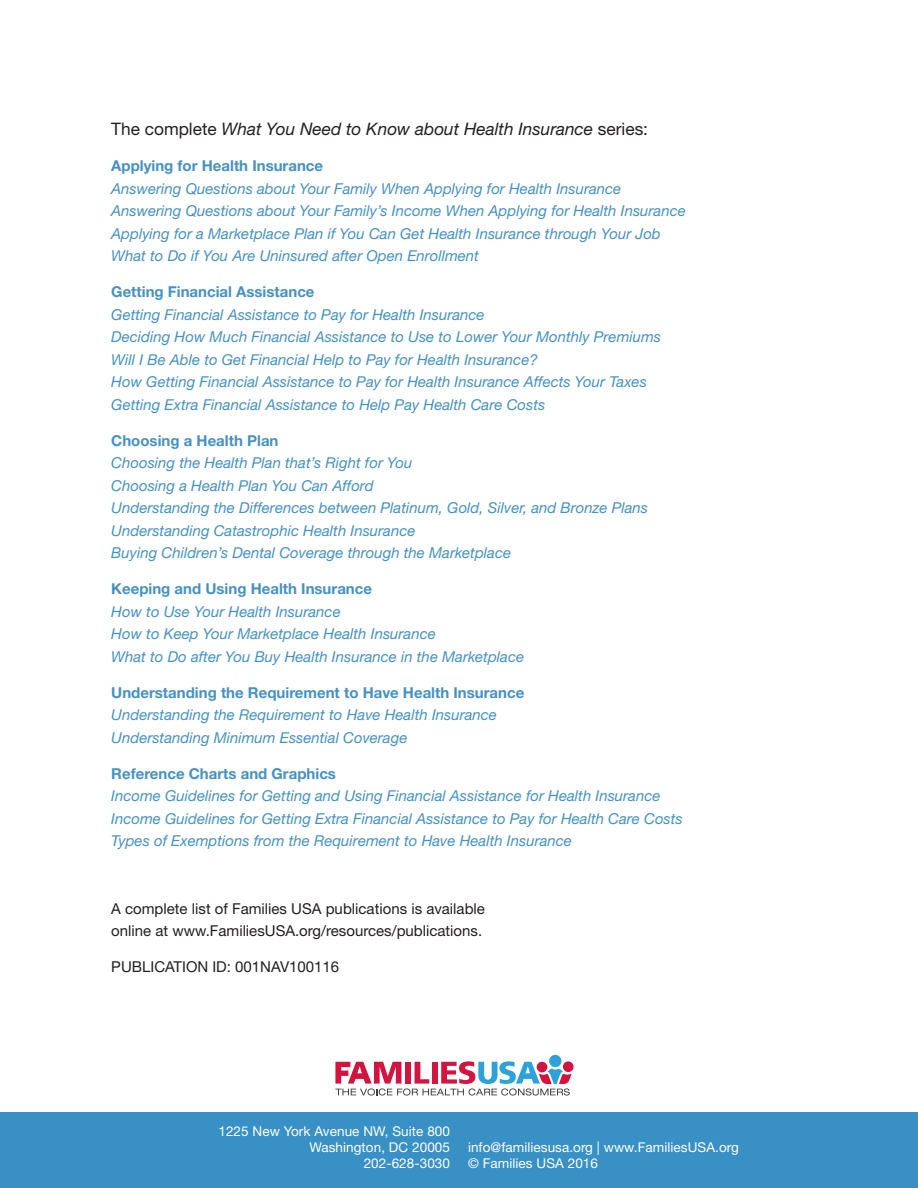
<style>
.page{position:relative;width:918px;height:1188px;background:#fff}
.page>*{position:absolute;margin:0;border:0;box-sizing:border-box;transform-origin:0 0}
.TABLE_BODY{font:italic 17.25px "Helvetica Neue LT Std";color:#231f20}
.TABLE_BODY-2{font:italic 15px/22.5px "Helvetica Neue LT Std";color:#4591c6}
.TABLE_BODY-3{font:15px/22.5px "Helvetica Neue LT Std";color:#231f20}
.BACK_MATTER_FUSA_PUB{font:13.5px/16.2px "Helvetica Neue LT Std";letter-spacing:.005em;color:#fff;text-align:right}
.s1{font-style:normal}
.s2{font-weight:700;font-style:normal}
</style>
<div class="page">
<svg style="left:563px;top:1061px;width:11px;height:11px"></svg>
<div style="left:549px;top:1055px;width:12px;height:12px;background:#2ca1da;border-radius:50%"></div>
<svg style="left:335px;top:1061px;width:237px;height:35px"></svg>
<div style="left:0;top:1112px;width:918px;height:76px;background:#3990c5"></div>
<p class="TABLE_BODY" style="left:111px;top:119px;width:538px"><span class="s1">The complete</span> What You Need to Know about Health Insurance <span class="s1">series:</span></p>
<p class="TABLE_BODY-2" style="left:111px;top:155px;width:576px"><span class="s2">Applying for Health Insurance<br></span>Answering Questions about Your Family When Applying for Health Insurance Answering Questions about Your Family’s Income When Applying for Health Insurance Applying for a Marketplace Plan if You Can Get Health Insurance through Your Job What to Do if You Are Uninsured after Open Enrollment</p>
<p class="TABLE_BODY-2" style="left:111px;top:281px;width:551px"><span class="s2">Getting Financial Assistance<br></span>Getting Financial Assistance to Pay for Health Insurance<br>Deciding How Much Financial Assistance to Use to Lower Your Monthly Premiums Will I Be Able to Get Financial Help to Pay for Health Insurance?<br>How Getting Financial Assistance to Pay for Health Insurance Affects Your Taxes Getting Extra Financial Assistance to Help Pay Health Care Costs</p>
<p class="TABLE_BODY-2" style="left:111px;top:429px;width:538px"><span class="s2">Choosing a Health Plan<br></span>Choosing the Health Plan that’s Right for You<br>Choosing a Health Plan You Can Afford<br>Understanding the Differences between Platinum, Gold, Silver, and Bronze Plans Understanding Catastrophic Health Insurance<br>Buying Children’s Dental Coverage through the Marketplace</p>
<p class="TABLE_BODY-2" style="left:111px;top:578px;width:414px"><span class="s2">Keeping and Using Health Insurance<br></span>How to Use Your Health Insurance<br>How to Keep Your Marketplace Health Insurance<br>What to Do after You Buy Health Insurance in the Marketplace</p>
<p class="TABLE_BODY-2" style="left:111px;top:681px;width:415px"><span class="s2">Understanding the Requirement to Have Health Insurance<br></span>Understanding the Requirement to Have Health Insurance<br>Understanding Minimum Essential Coverage</p>
<p class="TABLE_BODY-2" style="left:111px;top:762px;width:573px"><span class="s2">Reference Charts and Graphics<br></span>Income Guidelines for Getting and Using Financial Assistance for Health Insurance Income Guidelines for Getting Extra Financial Assistance to Pay for Health Care Costs Types of Exemptions from the Requirement to Have Health Insurance</p>
<p class="TABLE_BODY-3" style="left:111px;top:897px;width:375px">A complete list of Families USA publications is available online at www.FamiliesUSA.org/resources/publications.</p>
<p class="TABLE_BODY-3" style="left:111px;top:955px;width:229px">PUBLICATION ID: 001NAV100116</p>
<p class="BACK_MATTER_FUSA_PUB" style="left:218px;top:1122px;width:233px">1225 New York Avenue NW, Suite 800<br>Washington, DC 20005<br>202-628-3030</p>
<p class="BACK_MATTER_FUSA_PUB" style="left:468px;top:1139px;width:272px;text-align:left">info@familiesusa.org | www.FamiliesUSA.org © Families USA 2016</p>
</div>
